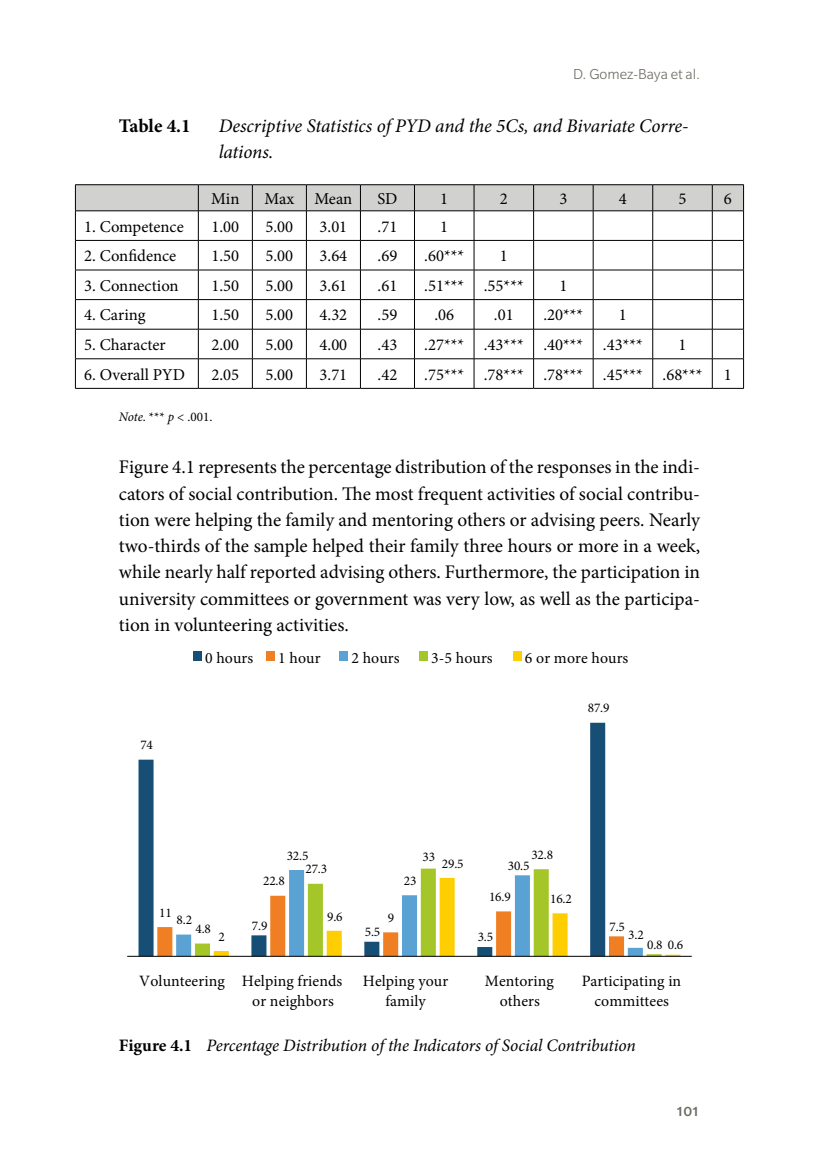
<style>
.page{position:relative;width:819px;height:1166px;background:#fff}
.page>*{position:absolute;margin:0;border:0;box-sizing:border-box;transform-origin:0 0}
.b1af_f{font:19.25px/26.2px "Minion Pro";color:#000;text-align:justify}
.th1_f_m1t_t{font:italic 19.25px/26.2px "Minion Pro";letter-spacing:-.005em;color:#000}
.th1_f_m1t_t-2{font:700 19.25px "Minion Pro";letter-spacing:-.005em;color:#000}
.t1{font:19.25px "Slate Pro";color:#6d6a63}
.fig1_f_m1t_t{font:italic 17.5px "Minion Pro";letter-spacing:-.005em;color:#000}
.tk1af-_f{font:16.62px "Minion Pro";color:#000}
.t2{font:15.75px/20.1px "Minion Pro";letter-spacing:.005em;color:#000;text-align:center}
.t3{font:300 15.75px "Slate Pro";color:#6d6a63}
.t4{font:13.3px "Minion Pro";letter-spacing:-.01em;color:#000}
.tk1n_f{font:13.12px "Minion Pro";color:#000}
.s1{font-style:italic}
.s2{font-weight:700;font-style:normal}
</style>
<div class="page">
<hr style="left:75px;top:388px;width:123px;height:1px;background:#000">
<hr style="left:198px;top:388px;width:54px;height:1px;background:#000">
<hr style="left:252px;top:388px;width:54px;height:1px;background:#000">
<hr style="left:306px;top:388px;width:54px;height:1px;background:#000">
<hr style="left:360px;top:388px;width:54px;height:1px;background:#000">
<hr style="left:414px;top:388px;width:60px;height:1px;background:#000">
<hr style="left:474px;top:388px;width:59px;height:1px;background:#000">
<hr style="left:533px;top:388px;width:60px;height:1px;background:#000">
<hr style="left:593px;top:388px;width:59px;height:1px;background:#000">
<hr style="left:652px;top:388px;width:60px;height:1px;background:#000">
<hr style="left:712px;top:388px;width:31px;height:1px;background:#000">
<hr style="left:75px;top:184px;width:123px;height:1px;background:#000">
<hr style="left:198px;top:184px;width:54px;height:1px;background:#000">
<hr style="left:252px;top:184px;width:54px;height:1px;background:#000">
<hr style="left:306px;top:184px;width:54px;height:1px;background:#000">
<hr style="left:360px;top:184px;width:54px;height:1px;background:#000">
<hr style="left:414px;top:184px;width:60px;height:1px;background:#000">
<hr style="left:474px;top:184px;width:59px;height:1px;background:#000">
<hr style="left:533px;top:184px;width:60px;height:1px;background:#000">
<hr style="left:593px;top:184px;width:59px;height:1px;background:#000">
<hr style="left:652px;top:184px;width:60px;height:1px;background:#000">
<hr style="left:712px;top:184px;width:31px;height:1px;background:#000">
<svg style="left:75px;top:185px;width:669px;height:203px"></svg>
<hr style="left:75px;top:210px;width:123px;height:1px;background:#000">
<hr style="left:198px;top:210px;width:54px;height:1px;background:#000">
<hr style="left:252px;top:210px;width:54px;height:1px;background:#000">
<hr style="left:306px;top:210px;width:54px;height:1px;background:#000">
<hr style="left:360px;top:210px;width:54px;height:1px;background:#000">
<hr style="left:414px;top:210px;width:60px;height:1px;background:#000">
<hr style="left:474px;top:210px;width:59px;height:1px;background:#000">
<hr style="left:533px;top:210px;width:60px;height:1px;background:#000">
<hr style="left:593px;top:210px;width:59px;height:1px;background:#000">
<hr style="left:652px;top:210px;width:60px;height:1px;background:#000">
<hr style="left:712px;top:210px;width:31px;height:1px;background:#000">
<svg style="left:138px;top:723px;width:467px;height:233px"></svg>
<svg style="left:195px;top:868px;width:411px;height:10px"></svg>
<svg style="left:157px;top:878px;width:523px;height:78px"></svg>
<hr style="left:127px;top:956px;width:564px;height:1px;background:#000">
<div style="left:193px;top:651px;width:8px;height:10px;background:#174e76"></div>
<div style="left:266px;top:651px;width:8px;height:10px;background:#f07f23"></div>
<div style="left:339px;top:651px;width:9px;height:10px;background:#5ba2d4"></div>
<div style="left:419px;top:651px;width:8px;height:10px;background:#a5c629"></div>
<div style="left:513px;top:651px;width:8px;height:10px;background:#fece00"></div>
<p class="t3" style="left:573px;top:66px;width:128px">D. Gomez-Baya et al.</p>
<p class="th1_f_m1t_t-2" style="left:119px;top:112px;width:73px">Table 4.1</p>
<p class="th1_f_m1t_t" style="left:219px;top:113px;width:471px">Descriptive Statistics of PYD and the 5Cs, and Bivariate Corre&shy;lations.</p>
<p class="tk1af-_f" style="left:211px;top:187px;width:30px">Min</p>
<p class="tk1af-_f" style="left:264px;top:187px;width:31px">Max</p>
<p class="tk1af-_f" style="left:314px;top:187px;width:39px">Mean</p>
<p class="tk1af-_f" style="left:377px;top:187px;width:21px">SD</p>
<p class="tk1af-_f" style="left:440px;top:187px;width:9px">1</p>
<p class="tk1af-_f" style="left:500px;top:187px;width:9px">2</p>
<p class="tk1af-_f" style="left:559px;top:187px;width:9px">3</p>
<p class="tk1af-_f" style="left:619px;top:187px;width:9px">4</p>
<p class="tk1af-_f" style="left:678px;top:187px;width:9px">5</p>
<p class="tk1af-_f" style="left:724px;top:187px;width:9px">6</p>
<p class="tk1af-_f" style="left:84px;top:215px;width:101px">1. Competence</p>
<p class="tk1af-_f" style="left:211px;top:215px;width:29px">1.00</p>
<p class="tk1af-_f" style="left:265px;top:215px;width:29px">5.00</p>
<p class="tk1af-_f" style="left:319px;top:215px;width:29px">3.01</p>
<p class="tk1af-_f" style="left:377px;top:215px;width:21px">.71</p>
<p class="tk1af-_f" style="left:440px;top:215px;width:9px">1</p>
<p class="tk1af-_f" style="left:84px;top:245px;width:94px">2. Confidence</p>
<p class="tk1af-_f" style="left:211px;top:245px;width:29px">1.50</p>
<p class="tk1af-_f" style="left:265px;top:245px;width:29px">5.00</p>
<p class="tk1af-_f" style="left:319px;top:245px;width:29px">3.64</p>
<p class="tk1af-_f" style="left:377px;top:245px;width:21px">.69</p>
<p class="tk1af-_f" style="left:424px;top:245px;width:41px">.60***</p>
<p class="tk1af-_f" style="left:500px;top:245px;width:9px">1</p>
<p class="tk1af-_f" style="left:84px;top:274px;width:96px">3. Connection</p>
<p class="tk1af-_f" style="left:211px;top:274px;width:29px">1.50</p>
<p class="tk1af-_f" style="left:265px;top:274px;width:29px">5.00</p>
<p class="tk1af-_f" style="left:319px;top:274px;width:29px">3.61</p>
<p class="tk1af-_f" style="left:377px;top:274px;width:21px">.61</p>
<p class="tk1af-_f" style="left:424px;top:274px;width:41px">.51***</p>
<p class="tk1af-_f" style="left:484px;top:274px;width:41px">.55***</p>
<p class="tk1af-_f" style="left:559px;top:274px;width:9px">1</p>
<p class="tk1af-_f" style="left:84px;top:304px;width:63px">4. Caring</p>
<p class="tk1af-_f" style="left:211px;top:304px;width:29px">1.50</p>
<p class="tk1af-_f" style="left:265px;top:304px;width:29px">5.00</p>
<p class="tk1af-_f" style="left:319px;top:304px;width:29px">4.32</p>
<p class="tk1af-_f" style="left:377px;top:304px;width:21px">.59</p>
<p class="tk1af-_f" style="left:434px;top:304px;width:21px">.06</p>
<p class="tk1af-_f" style="left:494px;top:304px;width:21px">.01</p>
<p class="tk1af-_f" style="left:543px;top:304px;width:41px">.20***</p>
<p class="tk1af-_f" style="left:619px;top:304px;width:9px">1</p>
<p class="tk1af-_f" style="left:84px;top:334px;width:83px">5. Character</p>
<p class="tk1af-_f" style="left:211px;top:334px;width:29px">2.00</p>
<p class="tk1af-_f" style="left:265px;top:334px;width:29px">5.00</p>
<p class="tk1af-_f" style="left:319px;top:334px;width:29px">4.00</p>
<p class="tk1af-_f" style="left:377px;top:334px;width:21px">.43</p>
<p class="tk1af-_f" style="left:424px;top:334px;width:41px">.27***</p>
<p class="tk1af-_f" style="left:484px;top:334px;width:41px">.43***</p>
<p class="tk1af-_f" style="left:543px;top:334px;width:41px">.40***</p>
<p class="tk1af-_f" style="left:603px;top:334px;width:41px">.43***</p>
<p class="tk1af-_f" style="left:678px;top:334px;width:9px">1</p>
<p class="tk1af-_f" style="left:84px;top:363px;width:102px">6. Overall PYD</p>
<p class="tk1af-_f" style="left:211px;top:363px;width:29px">2.05</p>
<p class="tk1af-_f" style="left:265px;top:363px;width:29px">5.00</p>
<p class="tk1af-_f" style="left:319px;top:363px;width:29px">3.71</p>
<p class="tk1af-_f" style="left:377px;top:363px;width:21px">.42</p>
<p class="tk1af-_f" style="left:424px;top:363px;width:41px">.75***</p>
<p class="tk1af-_f" style="left:484px;top:363px;width:41px">.78***</p>
<p class="tk1af-_f" style="left:543px;top:363px;width:41px">.78***</p>
<p class="tk1af-_f" style="left:603px;top:363px;width:41px">.45***</p>
<p class="tk1af-_f" style="left:662px;top:363px;width:41px">.68***</p>
<p class="tk1af-_f" style="left:724px;top:363px;width:9px">1</p>
<p class="tk1n_f" style="left:119px;top:408px;width:95px"><span class="s1">Note</span>. *** <span class="s1">p</span> &lt; .001.</p>
<p class="b1af_f" style="left:119px;top:454px;width:582px">Figure 4.1 represents the percentage distribution of the responses in the indi&shy;cators of social contribution. The most frequent activities of social contribu&shy;tion were helping the family and mentoring others or advising peers. Nearly two-thirds of the sample helped their family three hours or more in a week, while nearly half reported advising others. Furthermore, the participation in university committees or government was very low, as well as the participa&shy;tion in volunteering activities.</p>
<p class="t2" style="left:205px;top:647px;width:50px">0 hours</p>
<p class="t2" style="left:278px;top:647px;width:44px">1 hour</p>
<p class="t2" style="left:351px;top:647px;width:50px">2 hours</p>
<p class="t2" style="left:431px;top:647px;width:63px">3-5 hours</p>
<p class="t2" style="left:525px;top:647px;width:105px">6 or more hours</p>
<p class="t4" style="left:140px;top:736px;width:14px">74</p>
<p class="t4" style="left:587px;top:699px;width:23px">87.9</p>
<p class="t4" style="left:287px;top:846px;width:23px">32.5</p>
<p class="t4" style="left:305px;top:860px;width:23px">27.3</p>
<p class="t4" style="left:422px;top:848px;width:14px">33</p>
<p class="t4" style="left:531px;top:846px;width:23px">32.8</p>
<p class="t4" style="left:442px;top:854px;width:23px">29.5</p>
<p class="t4" style="left:508px;top:856px;width:23px">30.5</p>
<p class="t4" style="left:263px;top:872px;width:23px">22.8</p>
<p class="t4" style="left:404px;top:872px;width:14px">23</p>
<p class="t4" style="left:489px;top:888px;width:23px">16.9</p>
<p class="t4" style="left:550px;top:890px;width:23px">16.2</p>
<p class="t4" style="left:159px;top:903px;width:14px">11</p>
<p class="t4" style="left:177px;top:911px;width:17px">8.2</p>
<p class="t4" style="left:195px;top:920px;width:17px">4.8</p>
<p class="t4" style="left:218px;top:927px;width:8px">2</p>
<p class="t4" style="left:252px;top:916px;width:17px">7.9</p>
<p class="t4" style="left:327px;top:907px;width:17px">9.6</p>
<p class="t4" style="left:365px;top:923px;width:17px">5.5</p>
<p class="t4" style="left:388px;top:909px;width:8px">9</p>
<p class="t4" style="left:477px;top:928px;width:17px">3.5</p>
<p class="t4" style="left:609px;top:917px;width:17px">7.5</p>
<p class="t4" style="left:628px;top:926px;width:17px">3.2</p>
<p class="t4" style="left:647px;top:936px;width:38px">0.8 0.6</p>
<p class="t2" style="left:252px;top:971px;width:92px;text-align:left;text-indent:-113px">Volunteering Helping friends or neighbors</p>
<p class="t2" style="left:363px;top:971px;width:87px">Helping your family</p>
<p class="t2" style="left:485px;top:971px;width:71px">Mentoring others</p>
<p class="t2" style="left:581px;top:971px;width:101px">Participating in committees</p>
<p class="fig1_f_m1t_t" style="left:119px;top:1033px;width:518px"><span class="s2">Figure 4.1</span> Percentage Distribution of the Indicators of Social Contribution</p>
<p class="t1" style="left:675px;top:1100px;width:26px">101</p>
</div>
